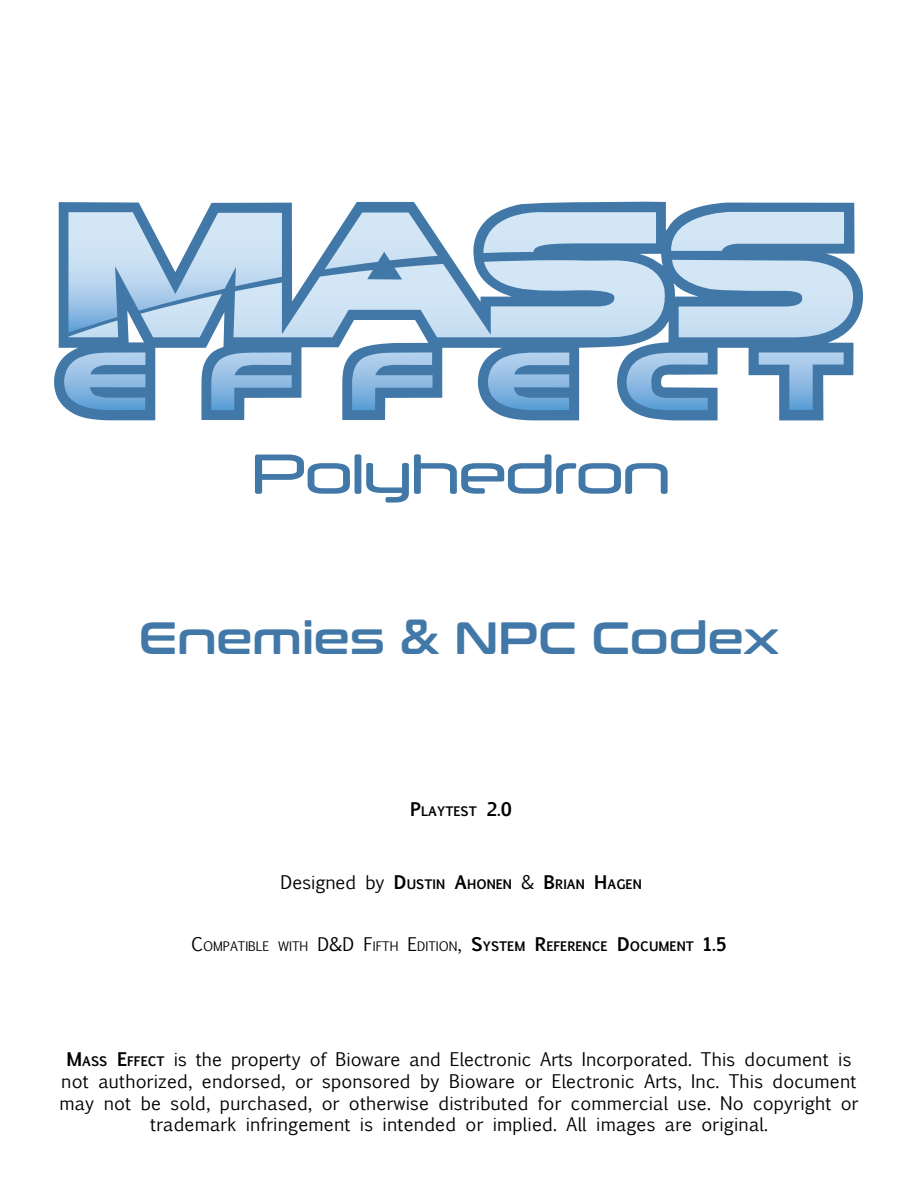
<style>
.page{position:relative;width:918px;height:1188px;background:#fff}
.page>*{position:absolute;margin:0;border:0;box-sizing:border-box;transform-origin:0 0}
.t1{font:54px "Neuropol";color:#4178a7}
.t2{font:45px "Conthrax Sb";color:#4178a7}
.t3{font:18px/21.6px "Euphemia UCAS";letter-spacing:.01em;color:#000;text-align:center}
.t4{font:12.6px "Euphemia UCAS";color:#000}
.t5{font:700 12.6px "Euphemia UCAS";color:#000}
.s1{font-size:18px}
.s2{font-weight:400;font-size:18px}
.s3{font-weight:700;font-size:18px}
.s4{font-weight:700}
.s5{font-weight:700;font-size:12.6px}
</style>
<div class="page">
<svg style="left:54px;top:202px;width:809px;height:218px;fill:#457eac"></svg>
<svg style="left:68px;top:212px;width:776px;height:45px"></svg>
<svg style="left:64px;top:257px;width:794px;height:153px"></svg>
<h1 class="t1" style="left:252px;top:440px;width:419px">Polyhedron</h1>
<h2 class="t2" style="left:139px;top:612px;width:642px">Enemies &amp; NPC Codex</h2>
<p class="t5" style="left:410px;top:802px;width:103px"><span class="s1">P</span>LAYTEST <span class="s1">2.0</span></p>
<p class="t5" style="left:280px;top:875px;width:363px"><span class="s2">Designed by</span> <span class="s1">D</span>USTIN <span class="s1">A</span>HONEN <span class="s2">&amp;</span> <span class="s1">B</span>RIAN <span class="s1">H</span>AGEN</p>
<p class="t4" style="left:191px;top:937px;width:537px"><span class="s1">C</span>OMPATIBLE WITH <span class="s1">D&amp;D F</span>IFTH <span class="s1">E</span>DITION<span class="s1">,</span> <span class="s3">S</span><span class="s4">YSTEM</span> <span class="s3">R</span><span class="s4">EFERENCE</span> <span class="s3">D</span><span class="s4">OCUMENT</span> <span class="s3">1.5</span></p>
<p class="t3" style="left:59px;top:1048px;width:801px"><span class="s4">M</span><span class="s5">ASS</span> <span class="s4">E</span><span class="s5">FFECT</span> is the property of Bioware and Electronic Arts Incorporated. This document is not authorized, endorsed, or sponsored by Bioware or Electronic Arts, Inc. This document may not be sold, purchased, or otherwise distributed for commercial use. No copyright or trademark infringement is intended or implied. All images are original.</p>
</div>
